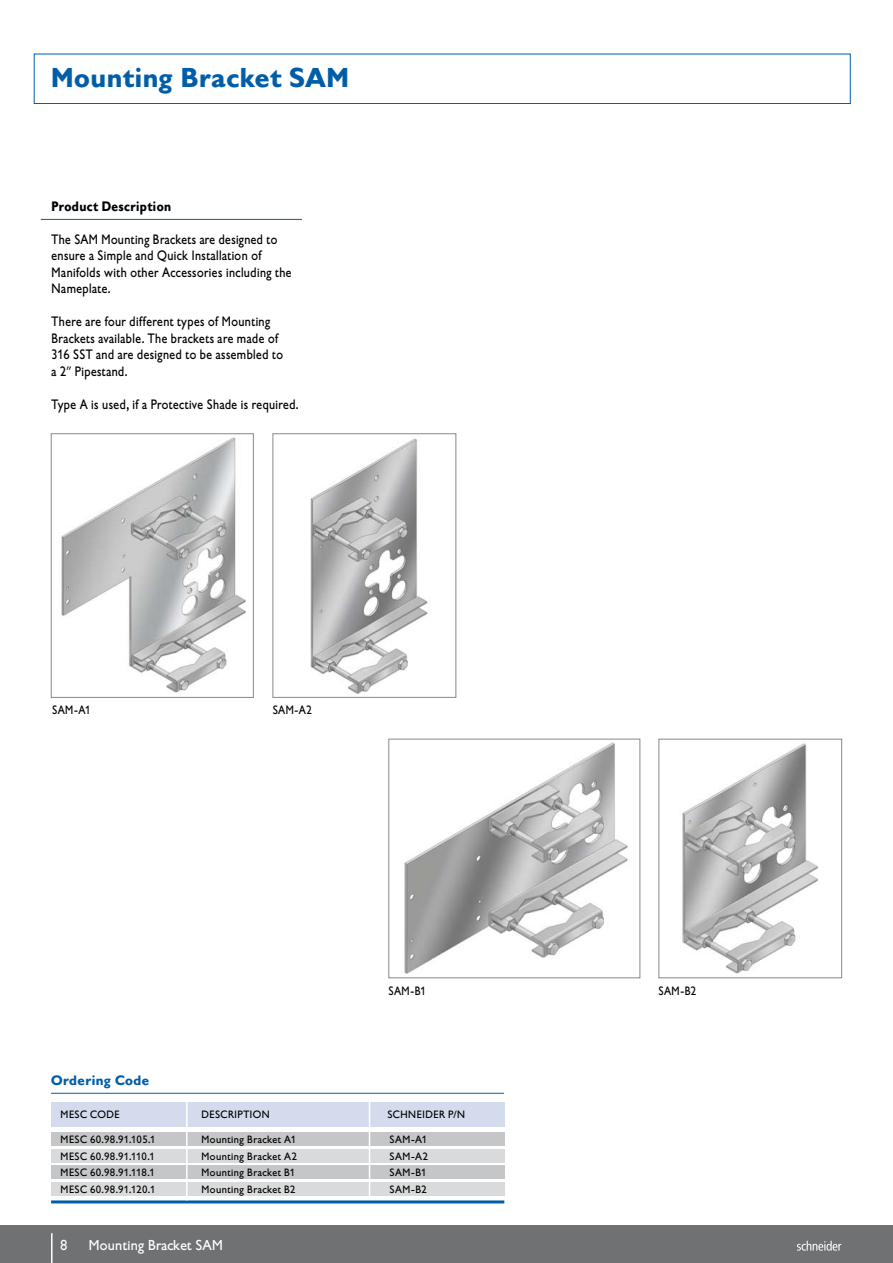
<style>
.page{position:relative;width:893px;height:1263px;background:#fff}
.page>*{position:absolute;margin:0;border:0;box-sizing:border-box;transform-origin:0 0}
.t1{font:700 27px "Gill Sans BQ";color:#005ea8}
.t2{font:14.25px "Gill Sans BQ";color:#fff}
.t3{font:13.5px/16.5px "Gill Sans BQ";letter-spacing:.02em;color:#000;scale:.9 1}
.t4{font:700 13.5px "Gill Sans BQ";letter-spacing:.015em;color:#000;scale:.9 1}
.t5{font:700 13.5px "Gill Sans BQ";letter-spacing:.02em;color:#005ea8}
.t6{font:12px "Gill Sans BQ";letter-spacing:.01em;color:#000;scale:.9 1}
.t7{font:10.5px/16.5px "Gill Sans BQ";letter-spacing:.025em;color:#000}
.s1{font-family:"AG Figures+Pi BQ"}
</style>
<div class="page">
<div style="left:51px;top:1149px;width:453px;height:13px;background:#d9dadb"></div>
<div style="left:51px;top:1132px;width:453px;height:14px;background:#c5c6c8"></div>
<div style="left:51px;top:1165px;width:453px;height:14px;background:#c5c6c8"></div>
<div style="left:51px;top:1182px;width:453px;height:13px;background:#d9dadb"></div>
<div style="left:51px;top:1102px;width:453px;height:25px;background:#d3dbed"></div>
<hr style="left:51px;top:1093px;width:453px;height:1px;background:#005ea8">
<hr style="left:51px;top:1200px;width:453px;height:3px;background:#005ea8">
<img style="left:61px;top:437px;width:185px;height:256px">
<div style="left:51px;top:434px;width:203px;height:264px;border:1px solid #87888a"></div>
<img style="left:310px;top:438px;width:118px;height:256px">
<img style="left:404px;top:742px;width:224px;height:232px">
<div style="left:389px;top:739px;width:251px;height:239px;border:1px solid #87888a"></div>
<img style="left:682px;top:743px;width:136px;height:231px">
<div style="left:659px;top:739px;width:183px;height:239px;border:1px solid #87888a"></div>
<hr style="left:186px;top:1096px;width:2px;height:104px;background:#fff">
<hr style="left:369px;top:1096px;width:1px;height:102px;background:#fff">
<div style="left:34px;top:54px;width:816px;height:50px;border:1px solid #005ea8"></div>
<hr style="left:41px;top:219px;width:261px;height:1px;background:#005ea8">
<div style="left:0;top:1226px;width:893px;height:37px;background:#707173"></div>
<hr style="left:51px;top:1233px;width:2px;height:30px;background:#fff">
<svg style="left:797px;top:1241px;width:44px;height:10px"></svg>
<h1 class="t1" style="left:51px;top:62px;width:300px">Mounting Bracket SAM</h1>
<p class="t4" style="left:52px;top:198px;width:135px">Product Description</p>
<p class="t3" style="left:52px;top:231px;width:268px">The SAM Mounting Brackets are designed to ensure a Simple and Quick Installation of Manifolds with other Accessories including the Nameplate.</p>
<p class="t3" style="left:52px;top:314px;width:259px">There are four different types of Mounting Brackets available. The brackets are made of 316 SST and are designed to be assembled to a 2<span class="s1">HH</span> Pipestand.</p>
<p class="t3" style="left:52px;top:396px;width:276px">Type A is used, if a Protective Shade is required.</p>
<p class="t6" style="left:52px;top:703px;width:44px">SAM-A1</p>
<p class="t6" style="left:273px;top:703px;width:45px">SAM-A2</p>
<p class="t5" style="left:51px;top:1073px;width:100px">Ordering Code</p>
<p class="t6" style="left:389px;top:983px;width:43px">SAM-B1</p>
<p class="t6" style="left:659px;top:983px;width:44px">SAM-B2</p>
<p class="t7" style="left:61px;top:1107px;width:61px">MESC CODE</p>
<p class="t7" style="left:202px;top:1107px;width:70px">DESCRIPTION</p>
<p class="t7" style="left:387px;top:1107px;width:79px">SCHNEIDER P/N</p>
<p class="t7" style="left:390px;top:1131px;width:40px">SAM-A1<br>SAM-A2<br>SAM-B1<br>SAM-B2</p>
<p class="t7" style="left:61px;top:1131px;width:97px;text-align:justify">MESC 60.98.91.105.1<br>MESC 60.98.91.110.1<br>MESC 60.98.91.118.1<br>MESC 60.98.91.120.1</p>
<p class="t7" style="left:202px;top:1131px;width:97px">Mounting Bracket A1<br>Mounting Bracket A2<br>Mounting Bracket B1<br>Mounting Bracket B2</p>
<p class="t2" style="left:60px;top:1237px;width:9px">8</p>
<p class="t2" style="left:89px;top:1237px;width:136px">Mounting Bracket SAM</p>
</div>
